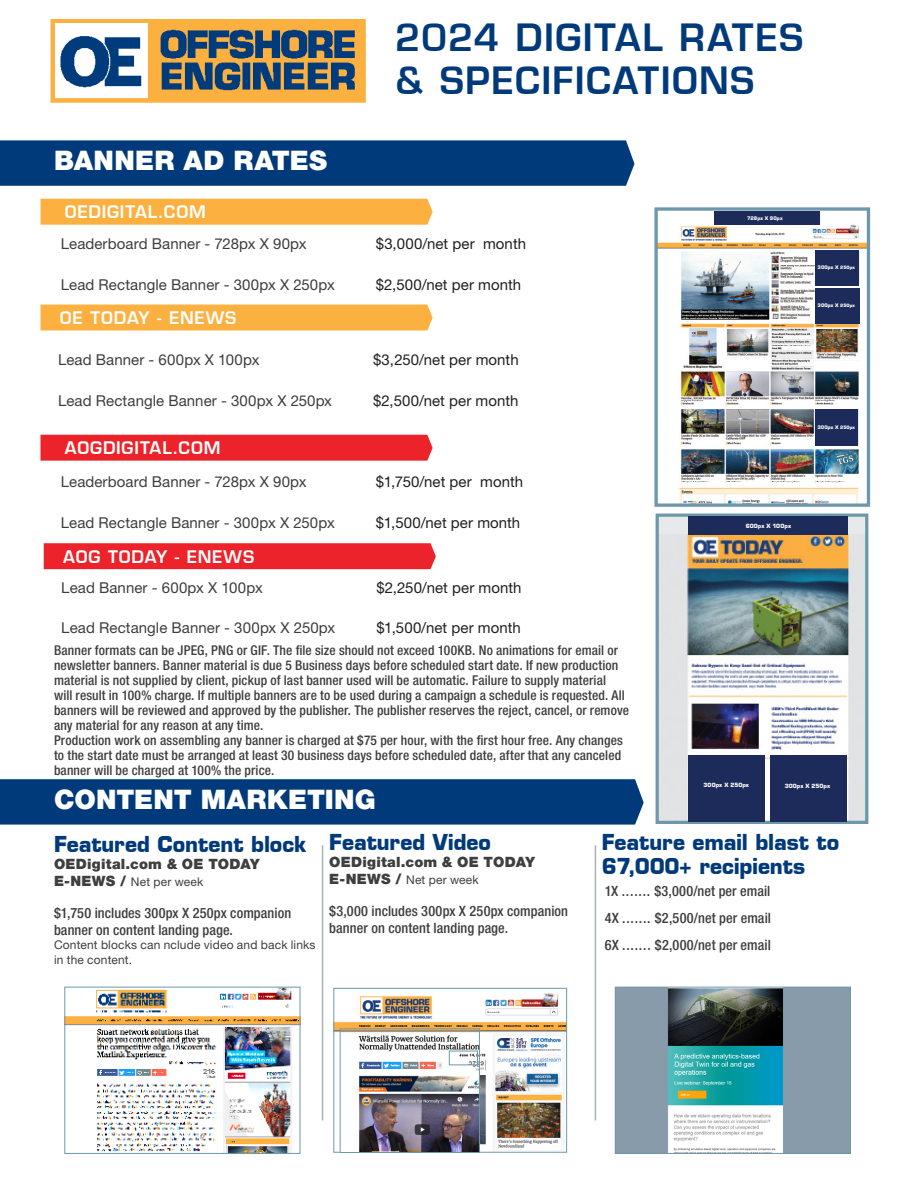
<style>
.page{position:relative;width:918px;height:1188px;background:#fff}
.page>*{position:absolute;margin:0;border:0;box-sizing:border-box;transform-origin:0 0}
.t1{font:600 36px/43.2px "Palindrome S Si";letter-spacing:.035em;color:#013a7a}
.t2{font:900 27px "Helvetica Neue LT Std";letter-spacing:.01em;color:#fff}
.t3{font:700 21px/24px "Palindrome Black S Si";letter-spacing:-.005em;color:#013a7a}
.t4{font:600 16.65px "Palindrome S Si";letter-spacing:.045em;color:#fff}
.t5{font:15px "Helvetica Neue LT Std";letter-spacing:.005em;color:#3e3e3f}
.t6{font:15px "Helvetica Neue LT Std";letter-spacing:.005em;color:#231f20}
.t7{font:500 condensed 14.25px/17.1px "Helvetica Neue LT Std";letter-spacing:.005em;color:#3e3e3f}
.t8{font:900 14.25px "Helvetica Neue LT Std";letter-spacing:.015em;color:#3e3e3f}
.t9{font:500 condensed 13.5px/15px "Helvetica Neue LT Std";letter-spacing:.01em;color:#3e3e3f}
.t10{font:12px/14.4px "Helvetica Neue LT Std";letter-spacing:.015em;color:#3e3e3f}
.t11{font:700 5.55px "Palindrome Black S Si";letter-spacing:.015em;color:#fff}
.t12{font:700 4.8px "Palindrome Black S Si";letter-spacing:.01em;color:#fff}
.t13{font:700 4.65px "Palindrome Black S Si";letter-spacing:.015em;color:#fff}
.s1{font-weight:900;font-size:14.25px}
.s2{font-size:4.35px}
</style>
<div class="page">
<img style="left:50px;top:19px;width:316px;height:84px">
<div style="left:0;top:140px;width:634px;height:46px;background:#013a7a"></div>
<hr style="left:322px;top:845px;width:1px;height:275px;background:#a8b1b8">
<hr style="left:595px;top:845px;width:1px;height:275px;background:#a8b1b8">
<img style="left:654px;top:207px;width:217px;height:300px">
<div style="left:714px;top:212px;width:106px;height:13px;background:#1d2b5b"></div>
<div style="left:815px;top:409px;width:43px;height:36px;background:#1d2b5b"></div>
<svg style="left:815px;top:285px;width:45px;height:3px"></svg>
<div style="left:815px;top:288px;width:45px;height:36px;background:#1d2b5b"></div>
<div style="left:815px;top:250px;width:44px;height:35px;background:#1d2b5b"></div>
<img style="left:655px;top:513px;width:214px;height:311px">
<div style="left:689px;top:755px;width:76px;height:66px;background:#1d2b5b"></div>
<div style="left:770px;top:755px;width:77px;height:66px;background:#1d2b5b"></div>
<div style="left:40px;top:199px;width:393px;height:26px;background:#fbb03f"></div>
<div style="left:40px;top:305px;width:393px;height:26px;background:#fbb03f"></div>
<div style="left:40px;top:435px;width:393px;height:26px;background:#ec232b"></div>
<div style="left:44px;top:543px;width:392px;height:26px;background:#ec232b"></div>
<div style="left:0;top:779px;width:644px;height:46px;background:#013a7a"></div>
<img style="left:336px;top:993px;width:229px;height:157px">
<div style="left:334px;top:988px;width:233px;height:164px;border:1px solid #6d98aa"></div>
<img style="left:342px;top:1031px;width:136px;height:120px">
<div style="left:340px;top:1029px;width:140px;height:124px;border:1px solid #6d98aa"></div>
<img style="left:451px;top:1053px;width:25px;height:10px">
<div style="left:449px;top:1051px;width:29px;height:14px;border:1px solid #6d98aa"></div>
<img style="left:67px;top:989px;width:231px;height:163px">
<div style="left:65px;top:987px;width:235px;height:167px;border:1px solid #6d98aa"></div>
<img style="left:617px;top:989px;width:232px;height:163px">
<div style="left:615px;top:987px;width:236px;height:167px;border:1px solid #6d98aa"></div>
<div style="left:688px;top:516px;width:160px;height:19px;background:#1d2b5b"></div>
<h2 class="t2" style="left:54px;top:145px;width:275px">BANNER AD RATES</h2>
<h1 class="t1" style="left:395px;top:16px;width:410px">2024 DIGITAL RATES &amp; SPECIFICATIONS</h1>
<p class="t4" style="left:65px;top:201px;width:143px">OEDIGITAL.COM</p>
<p class="t5" style="left:61px;top:235px;width:247px">Leaderboard Banner - 728px X 90px</p>
<p class="t6" style="left:376px;top:235px;width:152px">$3,000/net per month</p>
<p class="t5" style="left:61px;top:275px;width:276px">Lead Rectangle Banner - 300px X 250px</p>
<p class="t6" style="left:376px;top:275px;width:147px">$2,500/net per month</p>
<p class="t4" style="left:60px;top:307px;width:178px">OE TODAY - ENEWS</p>
<p class="t5" style="left:58px;top:351px;width:203px">Lead Banner - 600px X 100px</p>
<p class="t6" style="left:373px;top:351px;width:147px">$3,250/net per month</p>
<p class="t5" style="left:58px;top:391px;width:276px">Lead Rectangle Banner - 300px X 250px</p>
<p class="t6" style="left:373px;top:391px;width:147px">$2,500/net per month</p>
<p class="t4" style="left:65px;top:437px;width:157px">AOGDIGITAL.COM</p>
<p class="t5" style="left:61px;top:473px;width:247px">Leaderboard Banner - 728px X 90px</p>
<p class="t6" style="left:376px;top:473px;width:149px">$1,750/net per month</p>
<p class="t5" style="left:61px;top:514px;width:276px">Lead Rectangle Banner - 300px X 250px</p>
<p class="t6" style="left:376px;top:514px;width:146px">$1,500/net per month</p>
<p class="t4" style="left:63px;top:546px;width:193px">AOG TODAY - ENEWS</p>
<p class="t5" style="left:61px;top:578px;width:203px">Lead Banner - 600px X 100px</p>
<p class="t6" style="left:376px;top:578px;width:147px">$2,250/net per month</p>
<p class="t5" style="left:61px;top:619px;width:276px">Lead Rectangle Banner - 300px X 250px</p>
<p class="t6" style="left:376px;top:619px;width:146px">$1,500/net per month</p>
<p class="t9" style="left:54px;top:642px;width:576px">Banner formats can be JPEG, PNG or GIF. The file size should not exceed 100KB. No animations for email or newsletter banners. Banner material is due 5 Business days before scheduled start date. If new production material is not supplied by client, pickup of last banner used will be automatic. Failure to supply material<br>will result in 100% charge. If multiple banners are to be used during a campaign a schedule is requested. All banners will be reviewed and approved by the publisher. The publisher reserves the reject, cancel, or remove any material for any reason at any time.<br>Production work on assembling any banner is charged at $75 per hour, with the first hour free. Any changes to the start date must be arranged at least 30 business days before scheduled date, after that any canceled banner will be charged at 100% the price.</p>
<h2 class="t2" style="left:54px;top:784px;width:323px">CONTENT MARKETING</h2>
<h3 class="t3" style="left:329px;top:830px;width:163px">Featured Video</h3>
<p class="t8" style="left:329px;top:853px;width:207px">OEDigital.com &amp; OE TODAY</p>
<p class="t10" style="left:329px;top:872px;width:151px"><span class="s1">E-NEWS /</span> Net per week</p>
<p class="t7" style="left:329px;top:902px;width:240px">$3,000 includes 300px X 250px companion banner on content landing page.</p>
<p class="t12" style="left:747px;top:215px;width:37px">728px X 90px</p>
<p class="t13" style="left:818px;top:265px;width:39px">300px X <span class="s2">250px</span></p>
<p class="t13" style="left:818px;top:303px;width:39px">300px X <span class="s2">250px</span></p>
<p class="t13" style="left:818px;top:424px;width:39px">300px X <span class="s2">250px</span></p>
<p class="t11" style="left:746px;top:522px;width:47px">600px X 100px</p>
<p class="t11" style="left:704px;top:782px;width:47px">300px X 250px</p>
<p class="t11" style="left:785px;top:782px;width:47px">300px X 250px</p>
<h3 class="t3" style="left:602px;top:830px;width:239px">Feature email blast to<br>67,000+ recipients</h3>
<h3 class="t3" style="left:54px;top:832px;width:254px">Featured Content block</h3>
<p class="t8" style="left:54px;top:855px;width:207px">OEDigital.com &amp; OE TODAY</p>
<p class="t10" style="left:54px;top:875px;width:151px"><span class="s1">E-NEWS /</span> Net per week</p>
<p class="t7" style="left:54px;top:904px;width:239px">$1,750 includes 300px X 250px companion banner on content landing page.</p>
<p class="t10" style="left:54px;top:938px;width:263px">Content blocks can nclude video and back links in the content.</p>
<p class="t7" style="left:605px;top:877px;width:168px;line-height:27px;text-align:justify">1X ....... $3,000/net per email 4X ....... $2,500/net per email 6X ....... $2,000/net per email</p>
</div>
